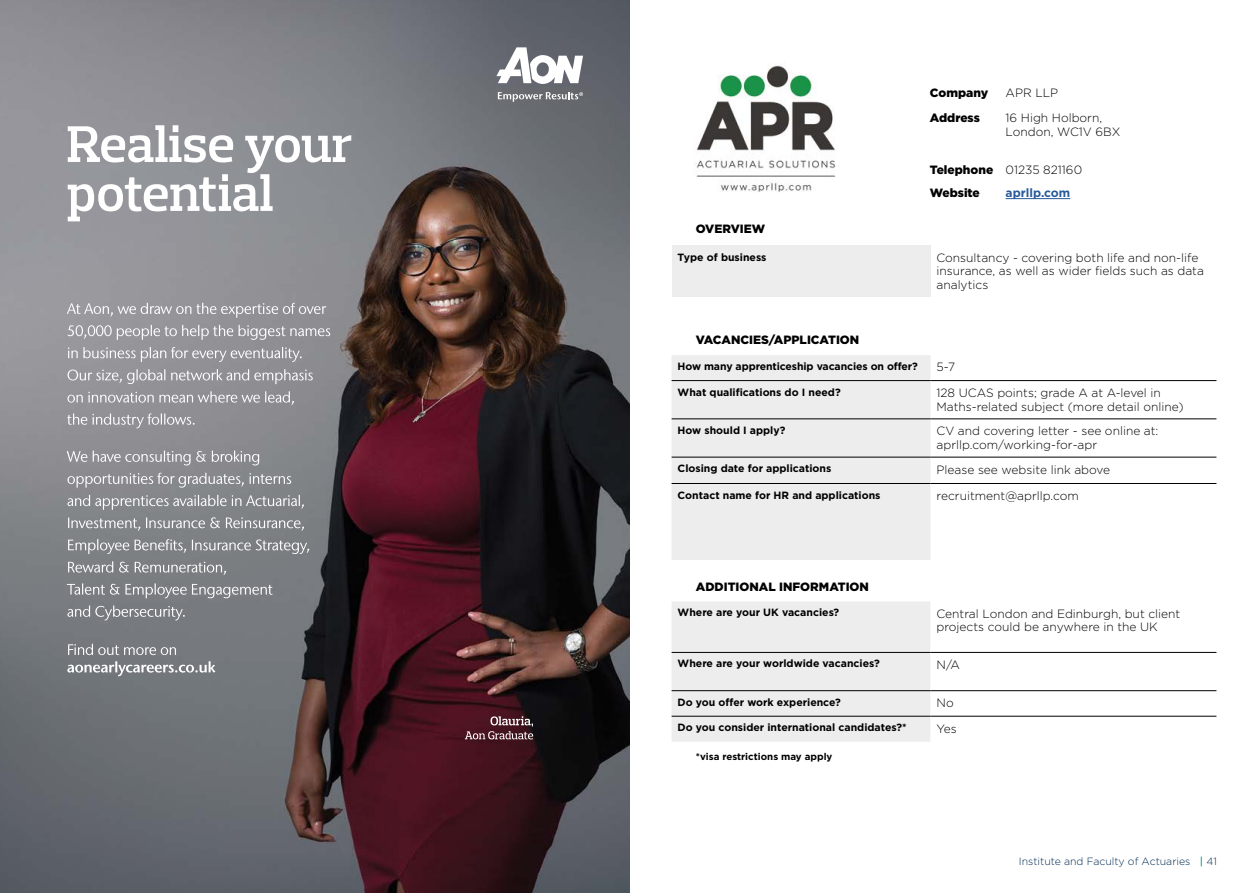
<style>
.page{position:relative;width:1259px;height:893px;background:#fff}
.page>*{position:absolute;margin:0;border:0;box-sizing:border-box;transform-origin:0 0}
.t1{font:300 12px/13.5px "Gotham";color:#000}
.t2{font:900 12px/23.2px "Gotham";color:#000}
.t3{font:700 12px "Gotham";color:#275b9b}
.t4{font:700 10.5px "Gotham";color:#000}
.t5{font:300 10.5px "Gotham";color:#002b53}
.t6{font:700 9.75px "Gotham";color:#000}
.s1{font-weight:300}
.s2{font-weight:500;color:#00a58d}
</style>
<div class="page">
<img style="left:0;top:0;width:629px;height:893px">
<svg style="left:68px;top:125px;width:283px;height:96px"></svg>
<svg style="left:496px;top:47px;width:87px;height:37px"></svg>
<svg style="left:498px;top:92px;width:85px;height:10px"></svg>
<svg style="left:67px;top:413px;width:128px;height:15px;background:#a3a2a6"></svg>
<svg style="left:67px;top:391px;width:227px;height:14px;background:#a4a3a7"></svg>
<svg style="left:68px;top:369px;width:245px;height:15px;background:#a4a3a7"></svg>
<svg style="left:68px;top:347px;width:234px;height:15px;background:#a5a4a8"></svg>
<svg style="left:67px;top:325px;width:263px;height:15px;background:#a7a6aa"></svg>
<svg style="left:67px;top:303px;width:259px;height:15px;background:#a5a4a9"></svg>
<svg style="left:67px;top:606px;width:118px;height:14px;background:#909296"></svg>
<svg style="left:67px;top:583px;width:206px;height:15px;background:#919498"></svg>
<svg style="left:68px;top:561px;width:158px;height:14px;background:#949799"></svg>
<svg style="left:68px;top:539px;width:241px;height:15px;background:#949799"></svg>
<svg style="left:68px;top:517px;width:236px;height:14px;background:#96999b"></svg>
<svg style="left:67px;top:495px;width:237px;height:15px;background:#989b9d"></svg>
<svg style="left:67px;top:473px;width:224px;height:15px;background:#9c9da0"></svg>
<svg style="left:67px;top:451px;width:192px;height:14px;background:#a1a0a4"></svg>
<svg style="left:67px;top:661px;width:148px;height:15px;background:#95989b"></svg>
<svg style="left:68px;top:644px;width:108px;height:11px"></svg>
<svg style="left:465px;top:716px;width:68px;height:23px;background:#6a424c"></svg>
<hr style="left:1005px;top:198px;width:65px;height:1px;background:#275b9b">
<img style="left:696px;top:65px;width:140px;height:127px">
<div style="left:671px;top:246px;width:259px;height:51px;background:#ededed"></div>
<div style="left:671px;top:355px;width:259px;height:205px;background:#ededed"></div>
<hr style="left:930px;top:419px;width:286px;height:1px;background:#000">
<hr style="left:930px;top:457px;width:286px;height:1px;background:#000">
<hr style="left:930px;top:380px;width:286px;height:1px;background:#000">
<hr style="left:671px;top:483px;width:259px;height:1px;background:#000">
<hr style="left:930px;top:483px;width:286px;height:1px;background:#000">
<hr style="left:671px;top:380px;width:259px;height:1px;background:#000">
<hr style="left:671px;top:419px;width:259px;height:1px;background:#000">
<hr style="left:671px;top:457px;width:259px;height:1px;background:#000">
<svg style="left:671px;top:601px;width:545px;height:141px"></svg>
<hr style="left:930px;top:652px;width:286px;height:1px;background:#000">
<hr style="left:930px;top:690px;width:286px;height:1px;background:#000">
<hr style="left:930px;top:716px;width:286px;height:1px;background:#000">
<hr style="left:671px;top:652px;width:259px;height:1px;background:#000">
<hr style="left:671px;top:690px;width:259px;height:1px;background:#000">
<hr style="left:671px;top:716px;width:259px;height:1px;background:#000">
<p class="t2" style="left:696px;top:217px;width:71px">OVERVIEW</p>
<p class="t2" style="left:930px;top:81px;width:60px">Company</p>
<p class="t1" style="left:1005px;top:86px;width:54px">APR LLP</p>
<p class="t2" style="left:930px;top:106px;width:51px">Address</p>
<p class="t1" style="left:1005px;top:111px;width:116px">16 High Holborn,<br>London, WC1V 6BX</p>
<p class="t2" style="left:930px;top:158px;width:154px">Telephone <span class="s1">01235 821160<br></span>Website</p>
<p class="t3" style="left:1005px;top:186px;width:66px">aprllp.com</p>
<p class="t4" style="left:677px;top:251px;width:90px">Type of business</p>
<p class="t1" style="left:936px;top:251px;width:269px">Consultancy - covering both life and non-life insurance, as well as wider fields such as data analytics</p>
<p class="t2" style="left:696px;top:327px;width:165px">VACANCIES/APPLICATION</p>
<p class="t4" style="left:677px;top:360px;width:242px">How many apprenticeship vacancies on offer?</p>
<p class="t1" style="left:936px;top:360px;width:20px">5-7</p>
<p class="t4" style="left:677px;top:386px;width:165px">What qualifications do I need?</p>
<p class="t1" style="left:936px;top:386px;width:248px">128 UCAS points; grade A at A-level in<br>Maths-related subject (more detail online)</p>
<p class="t4" style="left:677px;top:424px;width:109px">How should I apply?</p>
<p class="t1" style="left:936px;top:424px;width:223px">CV and covering letter - see online at: aprllp.com/working-for-apr</p>
<p class="t4" style="left:677px;top:462px;width:155px">Closing date for applications</p>
<p class="t1" style="left:936px;top:462px;width:175px">Please see website link above</p>
<p class="t4" style="left:677px;top:489px;width:204px">Contact name for HR and applications</p>
<p class="t1" style="left:936px;top:489px;width:144px">recruitment@aprllp.com</p>
<p class="t2" style="left:696px;top:575px;width:175px">ADDITIONAL INFORMATION</p>
<p class="t4" style="left:677px;top:607px;width:163px">Where are your UK vacancies?</p>
<p class="t1" style="left:936px;top:607px;width:245px">Central London and Edinburgh, but client projects could be anywhere in the UK</p>
<p class="t4" style="left:677px;top:658px;width:204px">Where are your worldwide vacancies?</p>
<p class="t1" style="left:936px;top:658px;width:25px">N/A</p>
<p class="t4" style="left:677px;top:696px;width:165px">Do you offer work experience?</p>
<p class="t1" style="left:936px;top:696px;width:19px">No</p>
<p class="t4" style="left:677px;top:721px;width:230px">Do you consider international candidates?*</p>
<p class="t1" style="left:936px;top:721px;width:22px">Yes</p>
<p class="t6" style="left:696px;top:751px;width:138px">*visa restrictions may apply</p>
<p class="t5" style="left:1019px;top:855px;width:199px">Institute and Faculty of Actuaries <span class="s2">|</span> 41</p>
</div>
